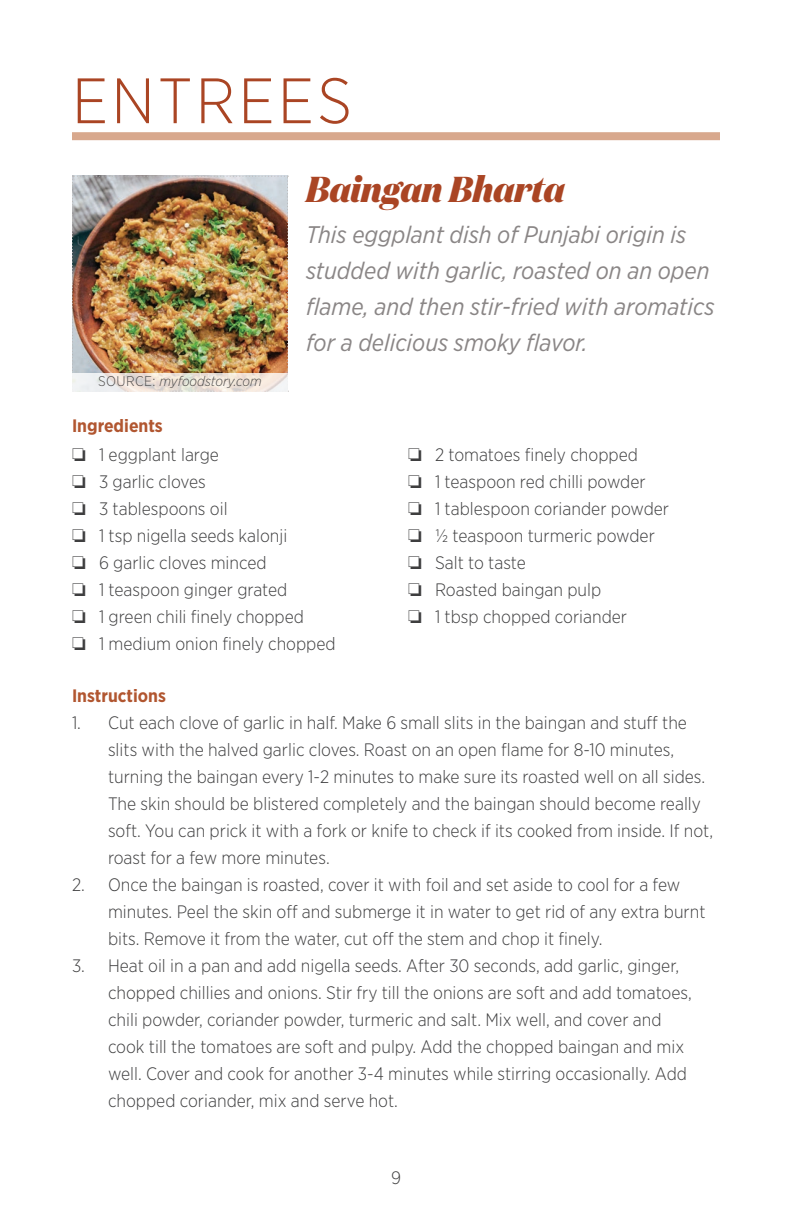
<style>
.page{position:relative;width:792px;height:1224px;background:#fff}
.page>*{position:absolute;margin:0;border:0;box-sizing:border-box;transform-origin:0 0}
.t1{font:300 64px "Gotham Narrow";letter-spacing:.05em;color:#aa4524}
.t2{font:italic 800 36px "Domaine Display Narrow";color:#aa4524}
.t3{font:italic 24px/36px "Gotham Narrow";color:#8a8686}
.t4{font:300 18px/27px "Gotham Narrow";color:#3e3e3f}
.t5{font:700 18px "Gotham Narrow";color:#b15630}
.t6{font:italic 300 14px "Gotham Narrow";color:#4c4a4a}
.s1{font-style:normal}
</style>
<div class="page">
<div style="left:72px;top:132px;width:648px;height:8px;background:#d8a88d"></div>
<img style="left:72px;top:176px;width:217px;height:216px">
<svg style="left:72px;top:373px;width:216px;height:19px;background:#ede5de"></svg>
<h1 class="t1" style="left:72px;top:62px;width:282px">ENTREES</h1>
<p class="t6" style="left:98px;top:372px;width:165px"><span class="s1">SOURCE:</span> myfoodstory.com</p>
<p class="t5" style="left:72px;top:415px;width:92px">Ingredients</p>
<h2 class="t2" style="left:306px;top:167px;width:260px">Baingan Bharta</h2>
<h3 class="t3" style="left:306px;top:217px;width:410px">This eggplant dish of Punjabi origin is studded with garlic, roasted on an open flame, and then stir-fried with aromatics for a delicious smoky flavor.</h3>
<p class="t4" style="left:72px;top:441px;width:265px">❏ 1 eggplant large<br>❏ 3 garlic cloves<br>❏ 3 tablespoons oil<br>❏ 1 tsp nigella seeds kalonji<br>❏ 6 garlic cloves minced<br>❏ 1 teaspoon ginger grated<br>❏ 1 green chili finely chopped<br>❏ 1 medium onion finely chopped</p>
<p class="t4" style="left:408px;top:441px;width:263px">❏ 2 tomatoes finely chopped<br>❏ 1 teaspoon red chilli powder<br>❏ 1 tablespoon coriander powder ❏ ½ teaspoon turmeric powder ❏ Salt to taste<br>❏ Roasted baingan pulp<br>❏ 1 tbsp chopped coriander</p>
<p class="t5" style="left:72px;top:685px;width:96px">Instructions</p>
<p class="t4" style="left:108px;top:709px;width:607px;text-indent:-36px">1. Cut each clove of garlic in half. Make 6 small slits in the baingan and stuff the slits with the halved garlic cloves. Roast on an open flame for 8-10 minutes, turning the baingan every 1-2 minutes to make sure its roasted well on all sides.<br>The skin should be blistered completely and the baingan should become really soft. You can prick it with a fork or knife to check if its cooked from inside. If not, roast for a few more minutes.</p>
<p class="t4" style="left:108px;top:871px;width:599px;text-indent:-36px">2. Once the baingan is roasted, cover it with foil and set aside to cool for a few minutes. Peel the skin off and submerge it in water to get rid of any extra burnt bits. Remove it from the water, cut off the stem and chop it finely.</p>
<p class="t4" style="left:108px;top:952px;width:585px;text-indent:-36px">3. Heat oil in a pan and add nigella seeds. After 30 seconds, add garlic, ginger, chopped chillies and onions. Stir fry till the onions are soft and add tomatoes, chili powder, coriander powder, turmeric and salt. Mix well, and cover and cook till the tomatoes are soft and pulpy. Add the chopped baingan and mix well. Cover and cook for another 3-4 minutes while stirring occasionally. Add chopped coriander, mix and serve hot.</p>
<p class="t4" style="left:391px;top:1164px;width:11px">9</p>
</div>
